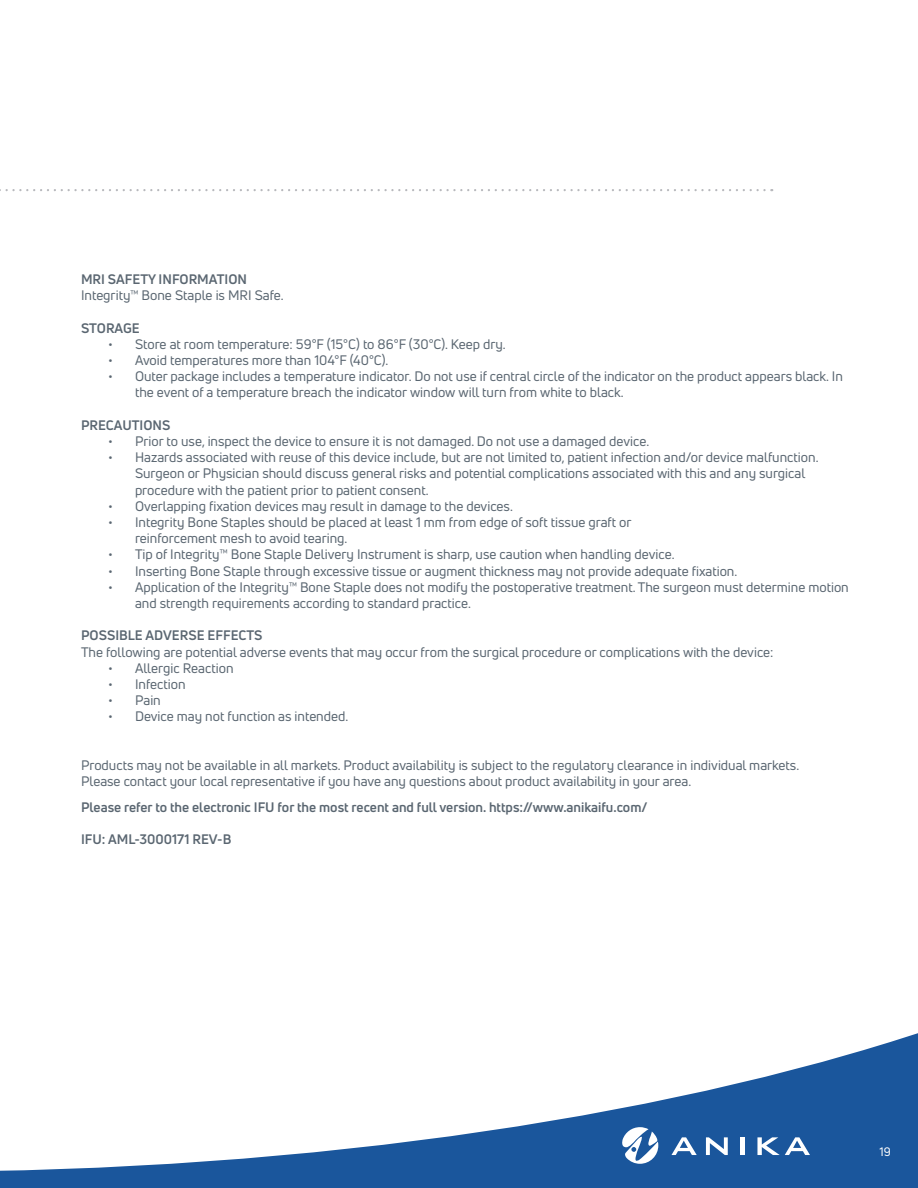
<style>
.page{position:relative;width:918px;height:1188px;background:#fff}
.page>*{position:absolute;margin:0;border:0;box-sizing:border-box;transform-origin:0 0}
.t1{font:13.5px/16.2px "Uni Neue";color:#5a6671}
.t2{font:700 13.5px "Uni Neue";color:#5a6671}
.t3{font:12px "Uni Neue";color:#fff}
</style>
<div class="page">
<svg style="left:0;top:1033px;width:918px;height:155px"></svg>
<svg style="left:621px;top:1127px;width:37px;height:37px"></svg>
<svg style="left:757px;top:1137px;width:53px;height:18px"></svg>
<div style="left:740px;top:1137px;width:5px;height:18px;background:#fff"></div>
<svg style="left:671px;top:1137px;width:26px;height:18px"></svg>
<svg style="left:706px;top:1137px;width:22px;height:18px"></svg>
<svg style="left:0;top:189px;width:765px;height:2px"></svg>
<p class="t2" style="left:81px;top:271px;width:168px">MRI SAFETY INFORMATION</p>
<p class="t1" style="left:81px;top:287px;width:204px">Integrity™ Bone Staple is MRI Safe.</p>
<p class="t2" style="left:81px;top:319px;width:60px">STORAGE</p>
<p class="t1" style="left:108px;top:336px;width:399px">• Store at room temperature: 59°F (15°C) to 86°F (30°C). Keep dry.</p>
<p class="t1" style="left:108px;top:352px;width:282px">• Avoid temperatures more than 104°F (40°C).</p>
<p class="t1" style="left:135px;top:368px;width:709px;text-indent:-27px">• Outer package includes a temperature indicator. Do not use if central circle of the indicator on the product appears black. In the event of a temperature breach the indicator window will turn from white to black.</p>
<p class="t2" style="left:81px;top:416px;width:91px">PRECAUTIONS</p>
<p class="t1" style="left:108px;top:433px;width:543px">• Prior to use, inspect the device to ensure it is not damaged. Do not use a damaged device.</p>
<p class="t1" style="left:135px;top:449px;width:685px;text-indent:-27px">• Hazards associated with reuse of this device include, but are not limited to, patient infection and/or device malfunction.<br>Surgeon or Physician should discuss general risks and potential complications associated with this and any surgical procedure with the patient prior to patient consent.</p>
<p class="t1" style="left:108px;top:498px;width:406px">• Overlapping fixation devices may result in damage to the devices.</p>
<p class="t1" style="left:135px;top:514px;width:498px;text-indent:-27px">• Integrity Bone Staples should be placed at least 1 mm from edge of soft tissue graft or reinforcement mesh to avoid tearing.</p>
<p class="t1" style="left:108px;top:546px;width:568px">• Tip of Integrity™ Bone Staple Delivery Instrument is sharp, use caution when handling device.</p>
<p class="t1" style="left:108px;top:563px;width:631px">• Inserting Bone Staple through excessive tissue or augment thickness may not provide adequate fixation.</p>
<p class="t1" style="left:135px;top:579px;width:715px;text-indent:-27px">• Application of the Integrity™ Bone Staple does not modify the postoperative treatment. The surgeon must determine motion and strength requirements according to standard practice.</p>
<p class="t2" style="left:81px;top:627px;width:183px">POSSIBLE ADVERSE EFFECTS</p>
<p class="t1" style="left:81px;top:644px;width:694px">The following are potential adverse events that may occur from the surgical procedure or complications with the device:</p>
<p class="t1" style="left:108px;top:660px;width:127px">• Allergic Reaction</p>
<p class="t1" style="left:108px;top:676px;width:79px">• Infection</p>
<p class="t1" style="left:108px;top:692px;width:54px">• Pain</p>
<p class="t1" style="left:108px;top:708px;width:242px">• Device may not function as intended.</p>
<p class="t1" style="left:81px;top:757px;width:720px">Products may not be available in all markets. Product availability is subject to the regulatory clearance in individual markets.<br>Please contact your local representative if you have any questions about product availability in your area.</p>
<p class="t2" style="left:81px;top:798px;width:568px">Please refer to the electronic IFU for the most recent and full version. https://www.anikaifu.com/</p>
<p class="t2" style="left:81px;top:831px;width:152px">IFU: AML-3000171 REV-B</p>
<p class="t3" style="left:880px;top:1144px;width:13px">19</p>
</div>
